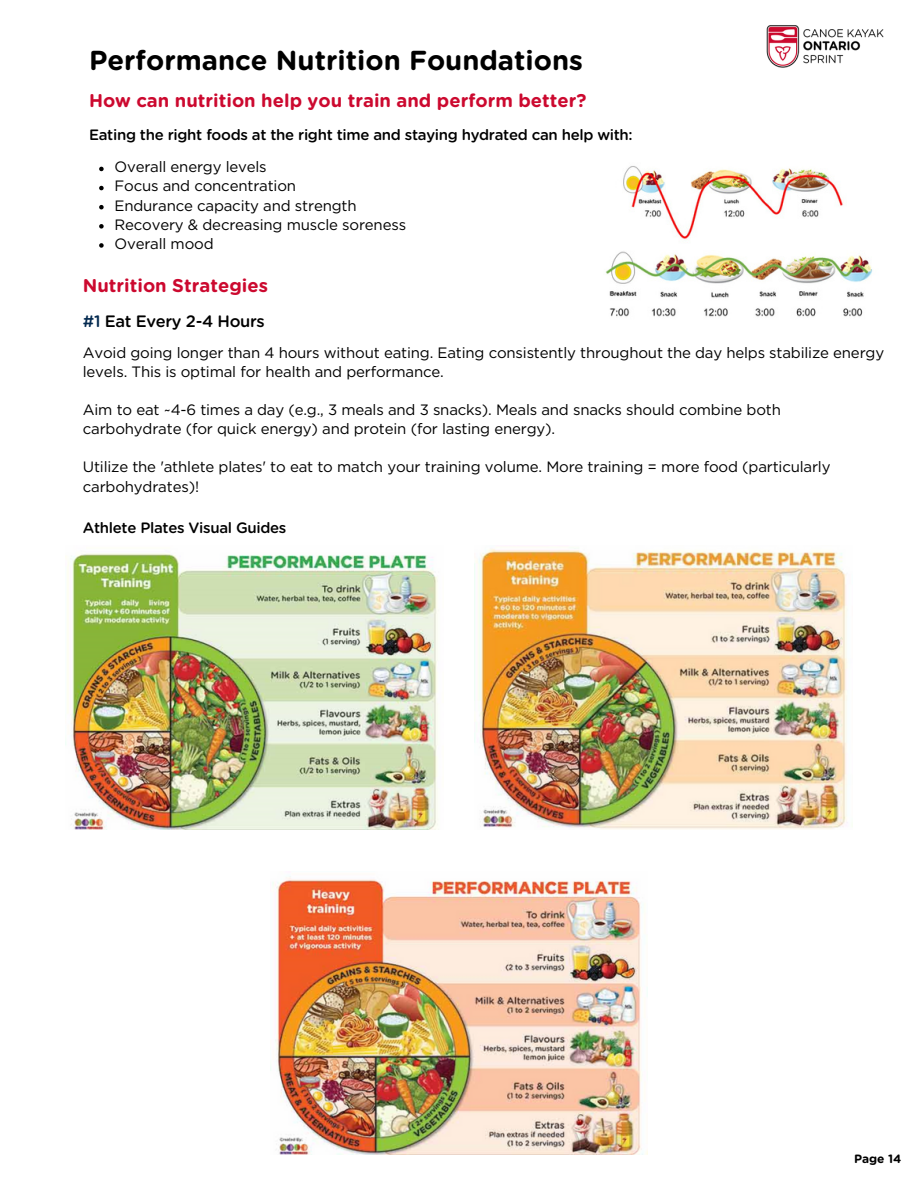
<style>
.page{position:relative;width:918px;height:1188px;background:#fff}
.page>*{position:absolute;margin:0;border:0;box-sizing:border-box;transform-origin:0 0}
.t1{font:700 27.45px "Gotham Rounded";color:#000}
.t2{font:700 18.45px "Gotham Rounded";color:#cc092f}
.t3{font:500 16.5px "Gotham Rounded";letter-spacing:-.02em;color:#000}
.t4{font:15px/19.2px "Gotham";letter-spacing:-.01em;color:#000}
.t5{font:500 15px "Gotham Rounded";letter-spacing:-.02em;color:#000}
.t6{font:700 12px "Gotham Rounded";color:#000}
.s1{color:#042a50}
</style>
<div class="page">
<img style="left:766px;top:25px;width:118px;height:43px">
<img style="left:66px;top:553px;width:372px;height:276px">
<img style="left:474px;top:549px;width:374px;height:280px">
<img style="left:270px;top:876px;width:378px;height:279px">
<svg style="left:99px;top:167px;width:5px;height:4px"></svg>
<svg style="left:99px;top:186px;width:5px;height:4px"></svg>
<svg style="left:99px;top:205px;width:5px;height:4px"></svg>
<svg style="left:99px;top:224px;width:5px;height:5px"></svg>
<svg style="left:99px;top:243px;width:5px;height:5px"></svg>
<img style="left:605px;top:166px;width:268px;height:151px">
<h1 class="t1" style="left:89px;top:48px;width:495px">Performance Nutrition Foundations</h1>
<p class="t2" style="left:89px;top:92px;width:499px">How can nutrition help you train and perform better?</p>
<p class="t5" style="left:89px;top:128px;width:545px">Eating the right foods at the right time and staying hydrated can help with:</p>
<p class="t4" style="left:115px;top:157px;width:293px">Overall energy levels<br>Focus and concentration<br>Endurance capacity and strength<br>Recovery &amp; decreasing muscle soreness<br>Overall mood</p>
<p class="t2" style="left:83px;top:277px;width:187px">Nutrition Strategies</p>
<p class="t3" style="left:83px;top:314px;width:183px"><span class="s1">#1</span> Eat Every 2-4 Hours</p>
<p class="t4" style="left:83px;top:343px;width:803px">Avoid going longer than 4 hours without eating. Eating consistently throughout the day helps stabilize energy levels. This is optimal for health and performance.</p>
<p class="t4" style="left:83px;top:400px;width:700px">Aim to eat ~4-6 times a day (e.g., 3 meals and 3 snacks). Meals and snacks should combine both carbohydrate (for quick energy) and protein (for lasting energy).</p>
<p class="t4" style="left:83px;top:457px;width:749px">Utilize the 'athlete plates' to eat to match your training volume. More training = more food (particularly carbohydrates)!</p>
<p class="t5" style="left:83px;top:521px;width:205px">Athlete Plates Visual Guides</p>
<p class="t6" style="left:854px;top:1153px;width:49px">Page 14</p>
</div>
